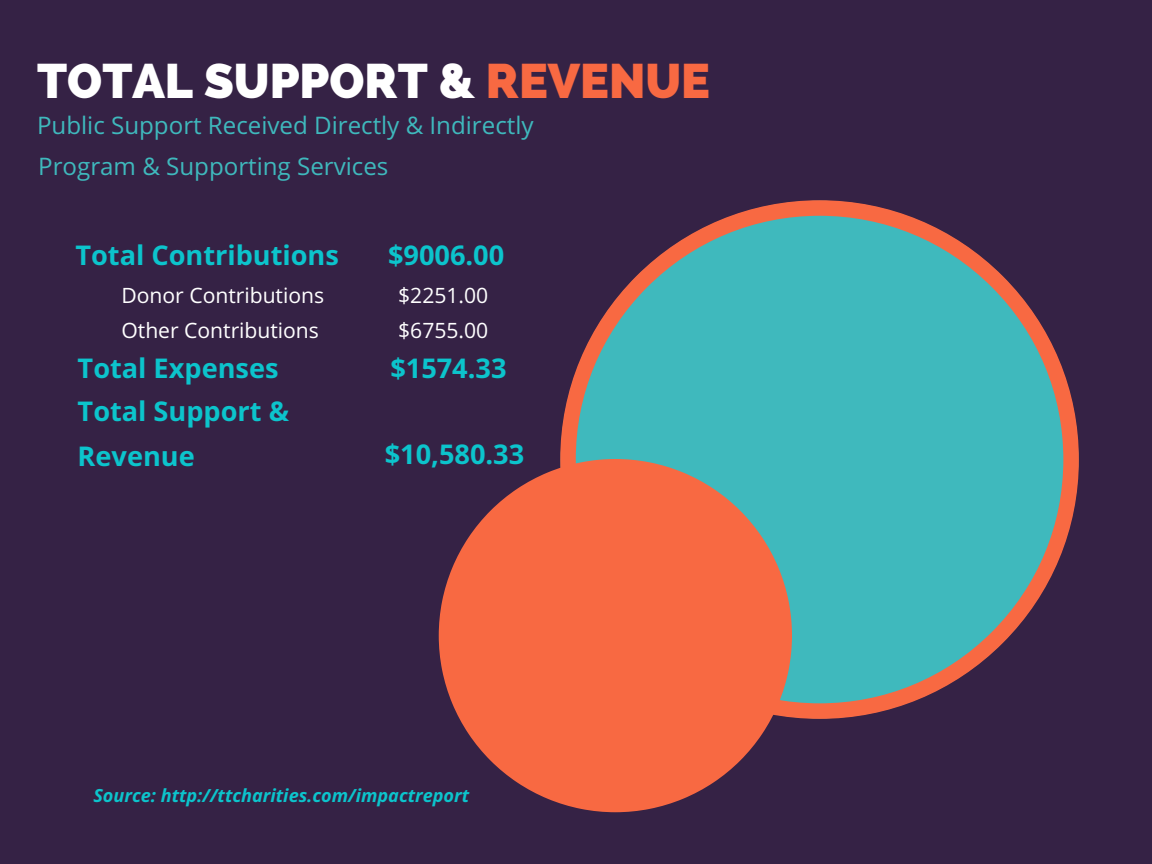
<style>
.page{position:relative;width:1152px;height:864px;background:#352245}
.page>*{position:absolute;margin:0;border:0;box-sizing:border-box;transform-origin:0 0}
.t1{font:800 48.3px "Raleway";color:#fff}
.t2{font:700 27.15px/45px "Open Sans";color:#0cc4cc}
.t3{font:24.15px/40.5px "Open Sans";color:#3fb9bd}
.t4{font:21.15px/34.8px "Open Sans";color:#fff}
.t5{font:italic 700 18.15px "Open Sans";color:#0cc4cc}
.s1{color:#f86942}
</style>
<div class="page">
<svg style="left:560px;top:200px;width:519px;height:519px;fill:#3fb9bd"></svg>
<svg style="left:439px;top:459px;width:353px;height:353px;fill:#f86942"></svg>
<h1 class="t1" style="left:37px;top:52px;width:674px">TOTAL SUPPORT &amp; <span class="s1">REVENUE</span></h1>
<p class="t3" style="left:37px;top:104px;width:498px">Public Support Received Directly &amp; Indirectly<br>Program &amp; Supporting Services</p>
<p class="t2" style="left:75px;top:232px;width:265px">Total Contributions</p>
<p class="t2" style="left:388px;top:232px;width:118px">$9006.00</p>
<p class="t4" style="left:121px;top:278px;width:204px">Donor Contributions<br>Other Contributions</p>
<p class="t4" style="left:398px;top:278px;width:92px">$2251.00 $6755.00</p>
<p class="t2" style="left:78px;top:345px;width:202px">Total Expenses</p>
<p class="t2" style="left:390px;top:345px;width:118px">$1574.33</p>
<p class="t2" style="left:78px;top:388px;width:213px">Total Support &amp;<br>Revenue</p>
<p class="t2" style="left:385px;top:431px;width:141px">$10,580.33</p>
<p class="t5" style="left:93px;top:783px;width:377px">Source: http://ttcharities.com/impactreport</p>
</div>
